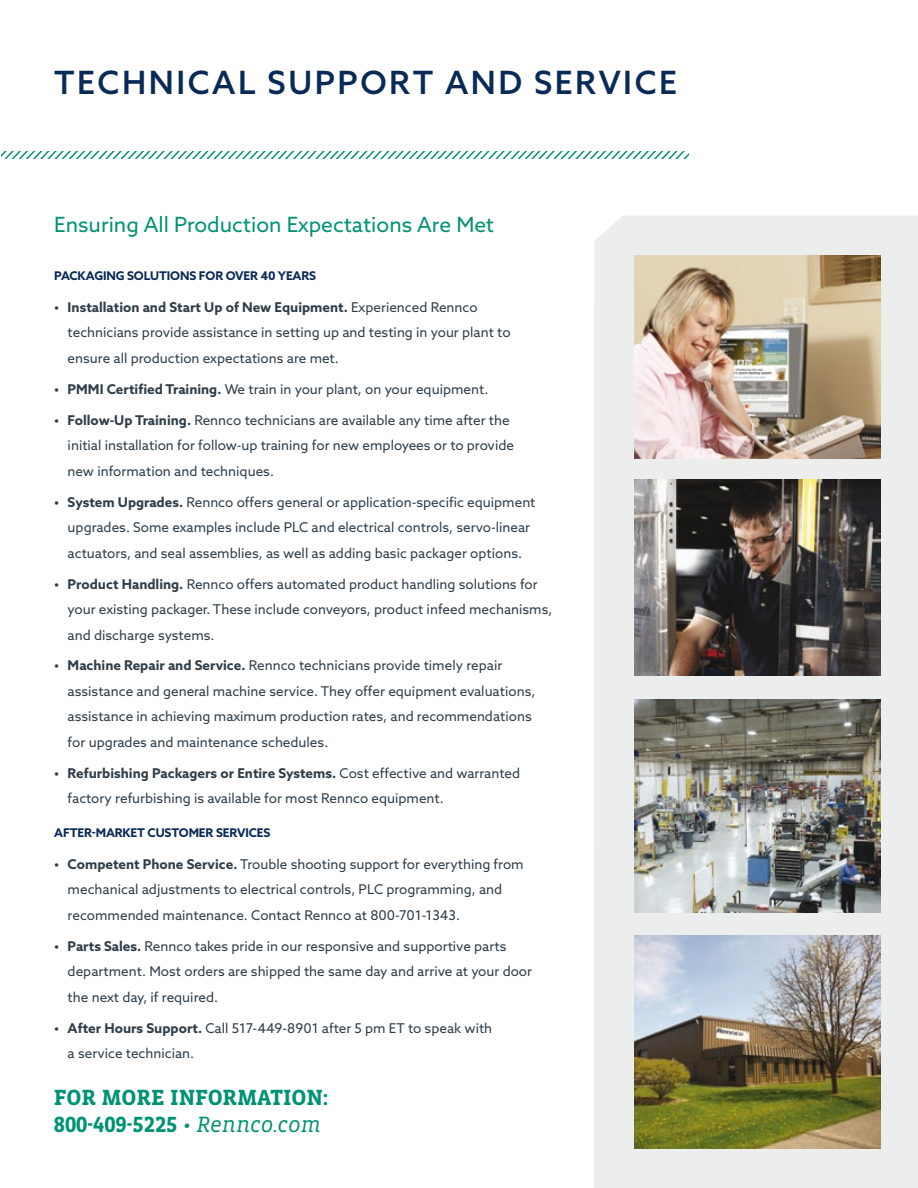
<style>
.page{position:relative;width:918px;height:1188px;background:#fff}
.page>*{position:absolute;margin:0;border:0;box-sizing:border-box;transform-origin:0 0}
.t1{font:500 32.1px "Azo Sans";letter-spacing:.08em;color:#092956}
.t2{font:700 22.5px/27px "Vista Slab OTCE";color:#009273}
.t3{font:21px "Azo Sans";color:#009273}
.t4{font:13.5px/25.5px "Azo Sans";color:#303e49}
.t5{font:700 12px "Azo Sans";letter-spacing:-.01em;color:#092956}
.s1{font-weight:700}
.s2{font-weight:400;font-style:italic}
</style>
<div class="page">
<div style="left:594px;top:215px;width:324px;height:973px;background:#eceded"></div>
<img style="left:634px;top:936px;width:246px;height:212px">
<img style="left:635px;top:700px;width:245px;height:212px">
<img style="left:634px;top:479px;width:246px;height:197px">
<img style="left:634px;top:256px;width:246px;height:203px">
<svg style="left:1px;top:151px;width:687px;height:8px"></svg>
<h1 class="t1" style="left:54px;top:61px;width:624px">TECHNICAL SUPPORT AND SERVICE</h1>
<h3 class="t3" style="left:54px;top:210px;width:442px">Ensuring All Production Expectations Are Met</h3>
<p class="t5" style="left:54px;top:267px;width:263px">PACKAGING SOLUTIONS FOR OVER 40 YEARS</p>
<p class="t4" style="left:68px;top:294px;width:444px;text-indent:-14px"><span class="s1">• Installation and Start Up of New Equipment.</span> Experienced Rennco technicians provide assistance in setting up and testing in your plant to ensure all production expectations are met.</p>
<p class="t4" style="left:54px;top:376px;width:436px"><span class="s1">• PMMI Certified Training.</span> We train in your plant, on your equipment.</p>
<p class="t4" style="left:68px;top:407px;width:448px;text-indent:-14px"><span class="s1">• Follow-Up Training.</span> Rennco technicians are available any time after the initial installation for follow-up training for new employees or to provide new information and techniques.</p>
<p class="t4" style="left:68px;top:489px;width:469px;text-indent:-14px"><span class="s1">• System Upgrades.</span> Rennco offers general or application-specific equipment upgrades. Some examples include PLC and electrical controls, servo-linear actuators, and seal assemblies, as well as adding basic packager options.</p>
<p class="t4" style="left:68px;top:571px;width:486px;text-indent:-14px"><span class="s1">• Product Handling.</span> Rennco offers automated product handling solutions for your existing packager. These include conveyors, product infeed mechanisms, and discharge systems.</p>
<p class="t4" style="left:68px;top:653px;width:469px;text-indent:-14px"><span class="s1">• Machine Repair and Service.</span> Rennco technicians provide timely repair assistance and general machine service. They offer equipment evaluations, assistance in achieving maximum production rates, and recommendations for upgrades and maintenance schedules.</p>
<p class="t4" style="left:68px;top:760px;width:454px;text-indent:-14px"><span class="s1">• Refurbishing Packagers or Entire Systems.</span> Cost effective and warranted factory refurbishing is available for most Rennco equipment.</p>
<p class="t5" style="left:54px;top:824px;width:218px">AFTER-MARKET CUSTOMER SERVICES</p>
<p class="t4" style="left:68px;top:851px;width:458px;text-indent:-14px"><span class="s1">• Competent Phone Service.</span> Trouble shooting support for everything from mechanical adjustments to electrical controls, PLC programming, and recommended maintenance. Contact Rennco at 800-701-1343.</p>
<p class="t4" style="left:68px;top:933px;width:466px;text-indent:-14px"><span class="s1">• Parts Sales.</span> Rennco takes pride in our responsive and supportive parts department. Most orders are shipped the same day and arrive at your door the next day, if required.</p>
<p class="t4" style="left:68px;top:1015px;width:426px;text-indent:-14px"><span class="s1">• After Hours Support.</span> Call 517-449-8901 after 5 pm ET to speak with a service technician.</p>
<h2 class="t2" style="left:54px;top:1084px;width:276px">FOR MORE INFORMATION:<br>800-409-5225 <span class="s2">• Rennco.com</span></h2>
</div>
